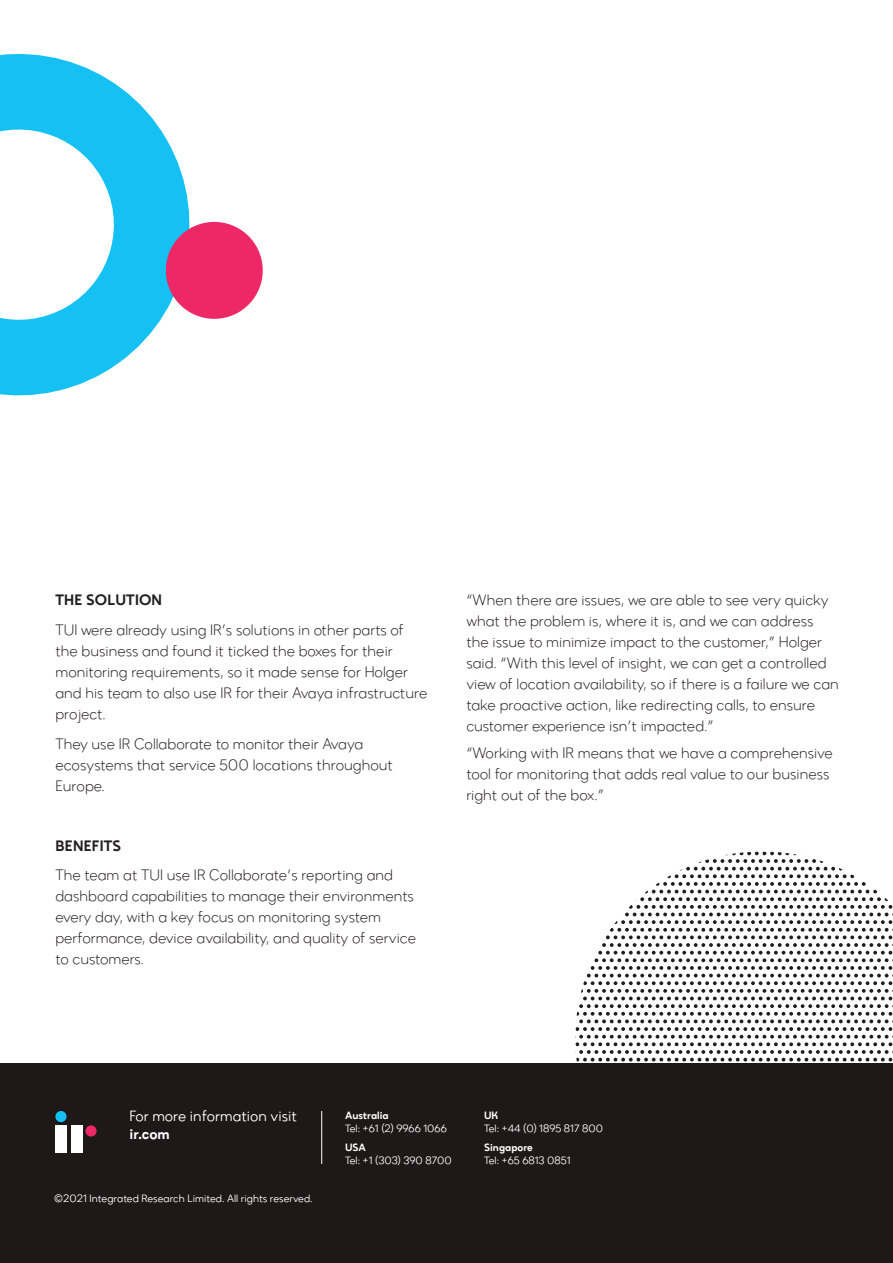
<style>
.page{position:relative;width:893px;height:1263px;background:#fff}
.page>*{position:absolute;margin:0;border:0;box-sizing:border-box;transform-origin:0 0}
.t1{font:15px/21px "Zirkel Regular 4";color:#231f20}
.t2{font:15px "Zirkel Regular 5";letter-spacing:.01em;color:#231f20}
.t3{font:14.7px "Zirkel";color:#fff}
.t4{font:14.7px "Zirkel Regular 5";color:#fff}
.t5{font:10.5px "Zirkel";color:#fff}
.t6{font:10.5px "Zirkel Regular 5";color:#fff}
</style>
<div class="page">
<svg style="left:0;top:54px;width:188px;height:342px"></svg>
<svg style="left:159px;top:215px;width:104px;height:111px"></svg>
<svg style="left:575px;top:851px;width:318px;height:211px"></svg>
<div style="left:0;top:1063px;width:893px;height:200px;background:#1e1819"></div>
<div style="left:55px;top:1111px;width:12px;height:11px;background:#15c0f2;border-radius:50%"></div>
<div style="left:85px;top:1125px;width:12px;height:11px;background:#ee2767;border-radius:50%"></div>
<div style="left:55px;top:1125px;width:12px;height:28px;background:#fff"></div>
<div style="left:71px;top:1125px;width:11px;height:28px;background:#fff"></div>
<hr style="left:321px;top:1111px;width:1px;height:53px;background:#fff">
<p class="t2" style="left:55px;top:591px;width:108px">THE SOLUTION</p>
<p class="t1" style="left:55px;top:619px;width:373px">TUI were already using IR’s solutions in other parts of the business and found it ticked the boxes for their monitoring requirements, so it made sense for Holger and his team to also use IR for their Avaya infrastructure project.</p>
<p class="t1" style="left:55px;top:733px;width:339px">They use IR Collaborate to monitor their Avaya ecosystems that service 500 locations throughout<br>Europe.</p>
<p class="t2" style="left:55px;top:836px;width:67px">BENEFITS</p>
<p class="t1" style="left:55px;top:865px;width:362px">The team at TUI use IR Collaborate’s reporting and dashboard capabilities to manage their environments every day, with a key focus on monitoring system performance, device availability, and quality of service to customers.</p>
<p class="t1" style="left:466px;top:590px;width:374px">“When there are issues, we are able to see very quicky what the problem is, where it is, and we can address the issue to minimize impact to the customer,” Holger said. “With this level of insight, we can get a controlled view of location availability, so if there is a failure we can take proactive action, like redirecting calls, to ensure customer experience isn’t impacted.”</p>
<p class="t1" style="left:466px;top:743px;width:368px">“Working with IR means that we have a comprehensive tool for monitoring that adds real value to our business right out of the box.”</p>
<p class="t3" style="left:129px;top:1106px;width:169px">For more information visit</p>
<p class="t4" style="left:129px;top:1125px;width:42px">ir.com</p>
<p class="t5" style="left:54px;top:1192px;width:260px">©2021 Integrated Research Limited. All rights reserved.</p>
<p class="t6" style="left:345px;top:1109px;width:45px">Australia</p>
<p class="t5" style="left:345px;top:1122px;width:103px">Tel: +61 (2) 9966 1066</p>
<p class="t6" style="left:345px;top:1141px;width:22px">USA</p>
<p class="t5" style="left:345px;top:1154px;width:108px">Tel: +1 (303) 390 8700</p>
<p class="t6" style="left:484px;top:1109px;width:16px">UK</p>
<p class="t5" style="left:484px;top:1122px;width:120px">Tel: +44 (0) 1895 817 800</p>
<p class="t6" style="left:484px;top:1141px;width:50px">Singapore</p>
<p class="t5" style="left:484px;top:1154px;width:88px">Tel: +65 6813 0851</p>
</div>
